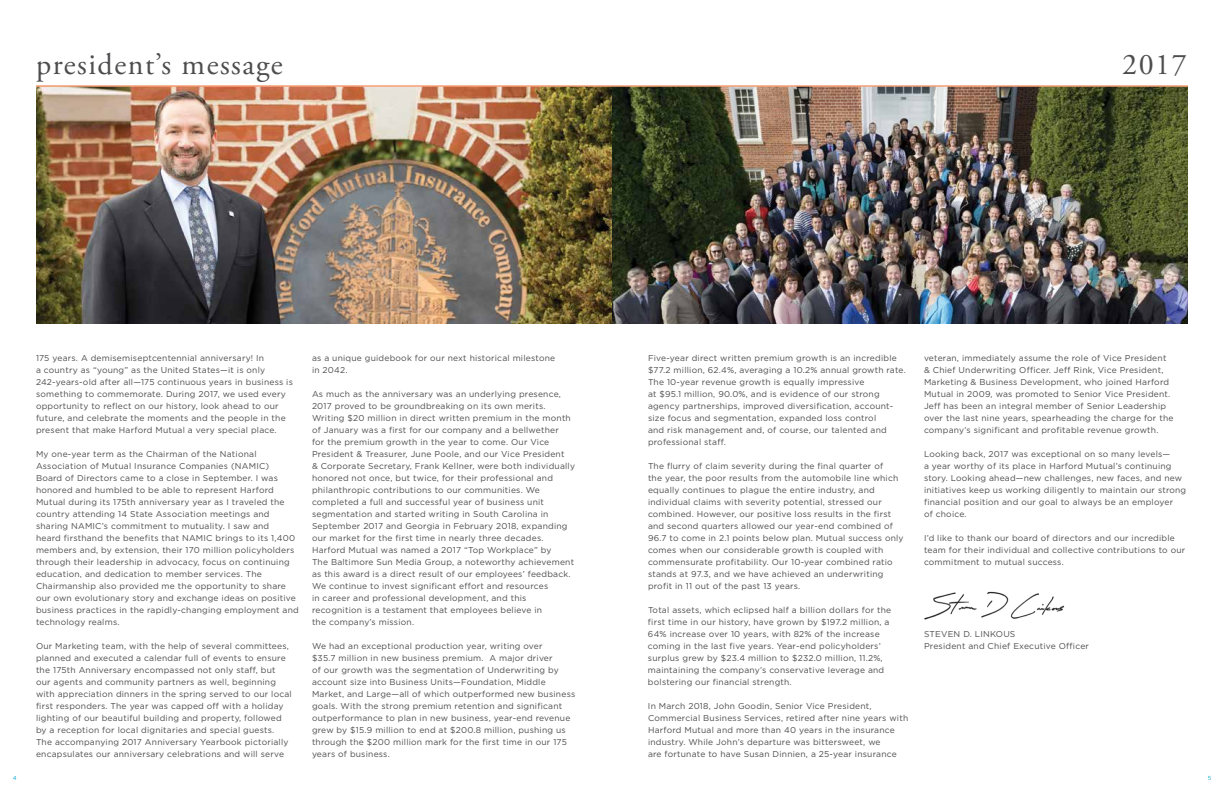
<style>
.page{position:relative;width:1224px;height:792px;background:#fff}
.page>*{position:absolute;margin:0;border:0;box-sizing:border-box;transform-origin:0 0}
.t1{font:30px "Adobe Garamond Pro";letter-spacing:.05em;color:#4d4d4f}
.t2{font:8.5px/12px "Gotham";letter-spacing:.025em;color:#4d4d4f}
.t3{font:5.8px "Gotham";color:#06accd}
</style>
<div class="page">
<img style="left:612px;top:87px;width:576px;height:237px">
<img style="left:36px;top:87px;width:576px;height:237px">
<img style="left:924px;top:591px;width:141px;height:29px">
<hr style="left:36px;top:85px;width:1152px;height:2px;background:#f89f76">
<h1 class="t1" style="left:36px;top:46px;width:248px">president’s message</h1>
<h1 class="t1" style="left:1122px;top:46px;width:66px">2017</h1>
<p class="t2" style="left:36px;top:352px;width:258px">175 years. A demisemiseptcentennial anniversary! In<br>a country as “young” as the U nited States—it is only 242-years-old after all—175 continuous years in business is something to commemorate. During 2017, we used every opportunity to reflect on our history, look ahead to our future, and celebrate the moments and the people in the present that make Harford M utual a very special place.</p>
<p class="t2" style="left:36px;top:448px;width:222px">My one-year term as the Chairman of the National<br>Association of M utual Insurance Companies (NAM</p>
<p class="t2" style="left:36px;top:460px;width:250px;text-indent:220px">IC)<br>Board of Directors came to a close in September. I was honored and humbled to be able to represent Harford<br>M utual during its 175th anniversary year as I traveled the country attending 14 State Association meetings and sharing NAM</p>
<p class="t2" style="left:36px;top:520px;width:235px;text-indent:57px">IC’s commitment to mutuality. I saw and heard firsthand the benefits that NAM</p>
<p class="t2" style="left:36px;top:532px;width:264px;text-indent:168px">IC brings to its 1,400 members and, by extension, their 170 million policyholders through their leadership in advocacy, focus on continuing education, and dedication to member services. The Chairmanship also provided me the opportunity to share our own evolutionary story and exchange ideas on positive business practices in the rapidly-changing employment and technology realms.</p>
<p class="t2" style="left:36px;top:640px;width:257px">Our Marketing team, with the help of several committees, planned and executed a calendar full of events to ensure the 175th Anniversary encompassed not only staff, but our agents and community partners as well, beginning with appreciation dinners in the spring served to our local first responders. The year was capped off with a holiday lighting of our beautiful building and property, followed by a reception for local dignitaries and special guests.<br>The accompanying 2017 Anniversary Yearbook pictorially encapsulates our anniversary celebrations and will serve</p>
<p class="t2" style="left:312px;top:352px;width:245px">as a unique guidebook for our next historical milestone in 2042.</p>
<p class="t2" style="left:312px;top:388px;width:265px">As much as the anniversary was an underlying presence, 2017 proved to be groundbreaking on its own merits.<br>Writing $20 million in direct written premium in the month of January was a first for our company and a bellwether<br>for the premium growth in the year to come. Our Vice President &amp; Treasurer, June Poole, and our Vice President<br>&amp; Corporate Secretary, Frank Kellner, were both individually honored not once, but twice, for their professional and philanthropic contributions to our communities. We completed a full and successful year of business unit segmentation and started writing in South Carolina in September 2017 and Georgia in February 2018, expanding our market for the first time in nearly three decades.<br>Harford M utual was named a 2017 “Top Workplace” by<br>The Baltimore Sun Media Group, a noteworthy achievement as this award is a direct result of our employees’ feedback.<br>We continue to invest significant effort and resources<br>in career and professional development, and this recognition is a testament that employees believe in<br>the company’s mission.</p>
<p class="t2" style="left:312px;top:640px;width:265px">We had an exceptional production year, writing over<br>$35.7 million in new business premium. A major driver<br>of our growth was the segmentation of U nderwriting by account size into Business U nits—Foundation, M iddle Market, and Large—all of which outperformed new business goals. With the strong premium retention and significant outperformance to plan in new business, year-end revenue grew by $15.9 million to end at $200.8 million, pushing us through the $200 million mark for the first time in our 175 years of business.</p>
<p class="t2" style="left:648px;top:352px;width:259px">Five-year direct written premium growth is an incredible $77.2 million, 62.4%, averaging a 10.2% annual growth rate.<br>The 10-year revenue growth is equally impressive<br>at $95.1 million, 90.0%, and is evidence of our strong agency partnerships, improved diversification, account&shy;size focus and segmentation, expanded loss control<br>and risk management and, of course, our talented and professional staff.</p>
<p class="t2" style="left:648px;top:460px;width:257px">The flurry of claim severity during the final quarter of<br>the year, the poor results from the automobile line which equally continues to plague the entire industry, and individual claims with severity potential, stressed our combined. However, our positive loss results in the first and second quarters allowed our year-end combined of 96.7 to come in 2.1 points below plan. M utual success only comes when our considerable growth is coupled with commensurate profitability. Our 10-year combined ratio stands at 97.3, and we have achieved an underwriting profit in 11 out of the past 13 years.</p>
<p class="t2" style="left:648px;top:604px;width:245px">Total assets, which eclipsed half a billion dollars for the first time in our history, have grown by $197.2 million, a 64% increase over 10 years, with 82% of the increase coming in the last five years. Year-end policyholders’ surplus grew by $23.4 million to $232.0 million, 11.2%, maintaining the company’s conservative leverage and bolstering our financial strength.</p>
<p class="t2" style="left:648px;top:700px;width:262px">In March 2018, John Goodin, Senior Vice President, Commercial Business Services, retired after nine years with Harford M utual and more than 40 years in the insurance industry. While John’s departure was bittersweet, we<br>are fortunate to have Susan Dinnien, a 25-year insurance</p>
<p class="t2" style="left:924px;top:352px;width:251px">veteran, immediately assume the role of Vice President &amp; Chief U nderwriting Officer. Jeff Rink, Vice President, Marketing &amp; Business Development, who joined Harford M utual in 2009, was promoted to Senior Vice President.<br>Jeff has been an integral member of Senior Leadership over the last nine years, spearheading the charge for the company’s significant and profitable revenue growth.</p>
<p class="t2" style="left:924px;top:448px;width:264px">Looking back, 2017 was exceptional on so many levels—<br>a year worthy of its place in Harford M utual’s continuing story. Looking ahead—new challenges, new faces, and new initiatives keep us working diligently to maintain our strong financial position and our goal to always be an employer<br>of choice.</p>
<p class="t2" style="left:924px;top:532px;width:263px">I’d like to thank our board of directors and our incredible team for their individual and collective contributions to our commitment to mutual success.</p>
<p class="t2" style="left:924px;top:628px;width:167px;text-indent:39px">D. LIN KOUS<br>President and Chief Executive Officer</p>
<p class="t2" style="left:924px;top:628px;width:13px">STEVEN</p>
<p class="t3" style="left:13px;top:774px;width:5px">4</p>
<p class="t3" style="left:1208px;top:774px;width:5px">5</p>
</div>
